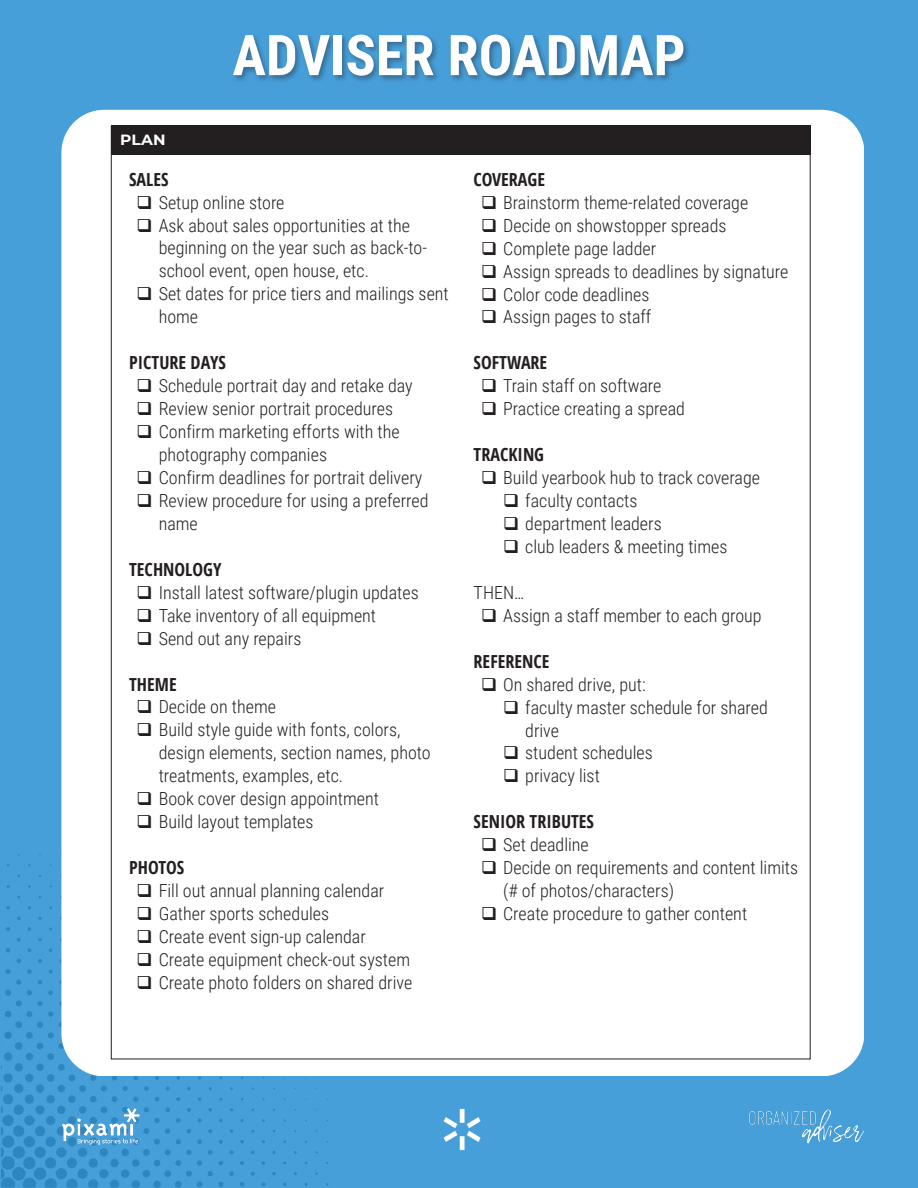
<style>
.page{position:relative;width:918px;height:1188px;background:#479fd9}
.page>*{position:absolute;margin:0;border:0;box-sizing:border-box;transform-origin:0 0}
.t1{font:700 56.25px "Roboto Condensed";color:#fff}
.t2{font:300 18px/23px "Roboto Condensed";color:#231f20}
.t3{font:700 18px "Open Sans Condensed";color:#231f20}
.t4{font:700 14.7px "Montserrat";color:#fff;scale:1.05 1}
.s1{font-family:"Open Sans Condensed";font-weight:700}
</style>
<div class="page">
<div style="left:1px;top:1156px;width:14px;height:14px;background:#2e86bf;border-radius:50%"></div>
<div style="left:12px;top:1167px;width:14px;height:13px;background:#2e86bf;border-radius:50%"></div>
<div style="left:23px;top:1157px;width:13px;height:12px;background:#2e86bf;border-radius:50%"></div>
<div style="left:34px;top:1168px;width:12px;height:12px;background:#2e86bf;border-radius:50%"></div>
<div style="left:13px;top:1146px;width:12px;height:13px;background:#2e86bf;border-radius:50%"></div>
<div style="left:2px;top:1136px;width:12px;height:12px;background:#2e86bf;border-radius:50%"></div>
<svg style="left:23px;top:1177px;width:13px;height:11px"></svg>
<div style="left:24px;top:1136px;width:11px;height:11px;background:#2e86bf;border-radius:50%"></div>
<div style="left:45px;top:1157px;width:11px;height:12px;background:#2e86bf;border-radius:50%"></div>
<div style="left:34px;top:1147px;width:12px;height:11px;background:#2e86bf;border-radius:50%"></div>
<div style="left:13px;top:1126px;width:11px;height:11px;background:#2e86bf;border-radius:50%"></div>
<div style="left:56px;top:1168px;width:11px;height:11px;background:#2e86bf;border-radius:50%"></div>
<div style="left:2px;top:1115px;width:12px;height:11px;background:#2e86bf;border-radius:50%"></div>
<svg style="left:44px;top:1178px;width:13px;height:10px"></svg>
<svg style="left:66px;top:1179px;width:12px;height:9px"></svg>
<div style="left:45px;top:1137px;width:11px;height:10px;background:#2e86bf;border-radius:50%"></div>
<div style="left:3px;top:1094px;width:10px;height:10px;background:#2e86bf;border-radius:50%"></div>
<div style="left:67px;top:1158px;width:10px;height:10px;background:#2e86bf;border-radius:50%"></div>
<div style="left:24px;top:1115px;width:11px;height:11px;background:#2e86bf;border-radius:50%"></div>
<div style="left:77px;top:1169px;width:11px;height:10px;background:#2e86bf;border-radius:50%"></div>
<div style="left:35px;top:1126px;width:10px;height:10px;background:#2e86bf;border-radius:50%"></div>
<div style="left:14px;top:1105px;width:10px;height:10px;background:#2e86bf;border-radius:50%"></div>
<div style="left:56px;top:1147px;width:10px;height:10px;background:#2e86bf;border-radius:50%"></div>
<svg style="left:88px;top:1179px;width:10px;height:9px"></svg>
<div style="left:14px;top:1084px;width:9px;height:9px;background:#2e86bf;border-radius:50%"></div>
<div style="left:57px;top:1126px;width:9px;height:10px;background:#2e86bf;border-radius:50%"></div>
<div style="left:99px;top:1169px;width:10px;height:9px;background:#2e86bf;border-radius:50%"></div>
<div style="left:35px;top:1105px;width:10px;height:9px;background:#2e86bf;border-radius:50%"></div>
<div style="left:78px;top:1148px;width:9px;height:9px;background:#2e86bf;border-radius:50%"></div>
<div style="left:25px;top:1095px;width:9px;height:9px;background:#2e86bf;border-radius:50%"></div>
<div style="left:67px;top:1137px;width:10px;height:9px;background:#2e86bf;border-radius:50%"></div>
<div style="left:89px;top:1158px;width:9px;height:10px;background:#2e86bf;border-radius:50%"></div>
<div style="left:46px;top:1116px;width:9px;height:9px;background:#2e86bf;border-radius:50%"></div>
<div style="left:36px;top:1084px;width:8px;height:9px;background:#2e86bf;border-radius:50%"></div>
<div style="left:57px;top:1106px;width:9px;height:8px;background:#2e86bf;border-radius:50%"></div>
<div style="left:100px;top:1148px;width:8px;height:9px;background:#2e86bf;border-radius:50%"></div>
<div style="left:46px;top:1095px;width:9px;height:8px;background:#2e86bf;border-radius:50%"></div>
<div style="left:68px;top:1095px;width:8px;height:8px;background:#2e86bf;border-radius:50%"></div>
<div style="left:58px;top:1085px;width:7px;height:7px;background:#2e86bf;border-radius:50%"></div>
<div style="left:79px;top:1106px;width:7px;height:8px;background:#2e86bf;border-radius:50%"></div>
<div style="left:90px;top:1096px;width:7px;height:7px;background:#2e86bf;border-radius:50%"></div>
<div style="left:100px;top:1106px;width:7px;height:7px;background:#2e86bf;border-radius:50%"></div>
<div style="left:79px;top:1085px;width:7px;height:7px;background:#2e86bf;border-radius:50%"></div>
<svg style="left:1px;top:1168px;width:15px;height:20px"></svg>
<div style="left:101px;top:1085px;width:6px;height:7px;background:#3e96d0;border-radius:50%"></div>
<div style="left:111px;top:1096px;width:7px;height:6px;background:#3890ca;border-radius:50%"></div>
<svg style="left:1px;top:1147px;width:3px;height:10px"></svg>
<svg style="left:144px;top:1086px;width:5px;height:5px"></svg>
<svg style="left:16px;top:959px;width:5px;height:4px"></svg>
<svg style="left:6px;top:948px;width:4px;height:5px"></svg>
<svg style="left:229px;top:1171px;width:5px;height:5px"></svg>
<svg style="left:1px;top:1127px;width:3px;height:9px"></svg>
<svg style="left:240px;top:1182px;width:4px;height:5px"></svg>
<svg style="left:38px;top:959px;width:4px;height:4px"></svg>
<svg style="left:155px;top:1076px;width:4px;height:4px"></svg>
<svg style="left:240px;top:1161px;width:4px;height:4px"></svg>
<svg style="left:27px;top:948px;width:4px;height:4px"></svg>
<svg style="left:229px;top:1150px;width:5px;height:4px"></svg>
<svg style="left:6px;top:927px;width:4px;height:4px"></svg>
<svg style="left:17px;top:938px;width:4px;height:4px"></svg>
<svg style="left:110px;top:1097px;width:114px;height:91px"></svg>
<svg style="left:166px;top:1086px;width:4px;height:5px"></svg>
<svg style="left:251px;top:1172px;width:4px;height:4px"></svg>
<svg style="left:261px;top:1182px;width:4px;height:4px"></svg>
<svg style="left:1px;top:1106px;width:2px;height:7px"></svg>
<svg style="left:219px;top:1119px;width:4px;height:3px"></svg>
<svg style="left:198px;top:1097px;width:3px;height:4px"></svg>
<svg style="left:208px;top:1108px;width:4px;height:4px"></svg>
<svg style="left:1px;top:969px;width:137px;height:122px"></svg>
<div style="left:61px;top:110px;width:803px;height:966px;background:#fff"></div>
<img style="left:61px;top:1108px;width:79px;height:36px">
<img style="left:749px;top:1109px;width:115px;height:35px">
<img style="left:443px;top:1108px;width:38px;height:42px">
<div style="left:232px;top:33px;width:459px;height:51px;background:#231f20;opacity:.4"></div>
<div style="left:111px;top:126px;width:699px;height:933px;background:#fff"></div>
<div style="left:111px;top:126px;width:700px;height:29px;background:#231f20"></div>
<p class="t1" style="left:232px;top:16px;width:455px">ADVISER ROADMAP</p>
<p class="t4" style="left:120px;top:129px;width:45px">PLAN</p>
<p class="t2" style="left:159px;top:167px;width:292px;text-indent:-29px"><span class="s1">SALES<br></span>Setup online store<br>Ask about sales opportunities at the beginning on the year such as back-to&shy;school event, open house, etc.<br>Set dates for price tiers and mailings sent home</p>
<p class="t2" style="left:159px;top:351px;width:271px;text-indent:-29px"><span class="s1">PICTURE DAYS<br></span>Schedule portrait day and retake day<br>Review senior portrait procedures<br>Confirm marketing efforts with the photography companies<br>Confirm deadlines for portrait delivery<br>Review procedure for using a preferred name</p>
<p class="t2" style="left:159px;top:557px;width:262px;text-indent:-29px"><span class="s1">TECHNOLOGY<br></span>Install latest software/plugin updates<br>Take inventory of all equipment<br>Send out any repairs</p>
<p class="t2" style="left:159px;top:672px;width:274px;text-indent:-29px"><span class="s1">THEME<br></span>Decide on theme<br>Build style guide with fonts, colors, design elements, section names, photo treatments, examples, etc.<br>Book cover design appointment<br>Build layout templates</p>
<p class="t2" style="left:159px;top:856px;width:255px;text-indent:-29px"><span class="s1">PHOTOS<br></span>Fill out annual planning calendar<br>Gather sports schedules<br>Create event sign-up calendar<br>Create equipment check-out system<br>Create photo folders on shared drive</p>
<p class="t2" style="left:503px;top:167px;width:287px;text-indent:-29px"><span class="s1">COVERAGE<br></span>Brainstorm theme-related coverage<br>Decide on showstopper spreads<br>Complete page ladder<br>Assign spreads to deadlines by signature<br>Color code deadlines<br>Assign pages to staff</p>
<p class="t2" style="left:503px;top:351px;width:183px;text-indent:-29px"><span class="s1">SOFTWARE<br></span>Train staff on software<br>Practice creating a spread</p>
<p class="t3" style="left:474px;top:442px;width:72px">TRACKING</p>
<p class="t2" style="left:503px;top:466px;width:258px">Build yearbook hub to track coverage</p>
<p class="t2" style="left:525px;top:488px;width:114px">faculty contacts</p>
<p class="t2" style="left:525px;top:511px;width:138px">department leaders</p>
<p class="t2" style="left:525px;top:534px;width:204px">club leaders &amp; meeting times</p>
<p class="t2" style="left:503px;top:580px;width:260px;text-indent:-29px">THEN…<br>Assign a staff member to each group</p>
<p class="t3" style="left:474px;top:649px;width:77px">REFERENCE</p>
<p class="t2" style="left:503px;top:672px;width:144px">On shared drive, put:</p>
<p class="t2" style="left:525px;top:695px;width:244px">faculty master schedule for shared</p>
<p class="t2" style="left:525px;top:718px;width:35px">drive</p>
<p class="t2" style="left:525px;top:741px;width:129px">student schedules</p>
<p class="t2" style="left:525px;top:764px;width:76px">privacy list</p>
<p class="t2" style="left:503px;top:810px;width:297px;text-indent:-29px"><span class="s1">SENIOR TRIBUTES<br></span>Set deadline<br>Decide on requirements and content limits (# of photos/characters)<br>Create procedure to gather content</p>
</div>
